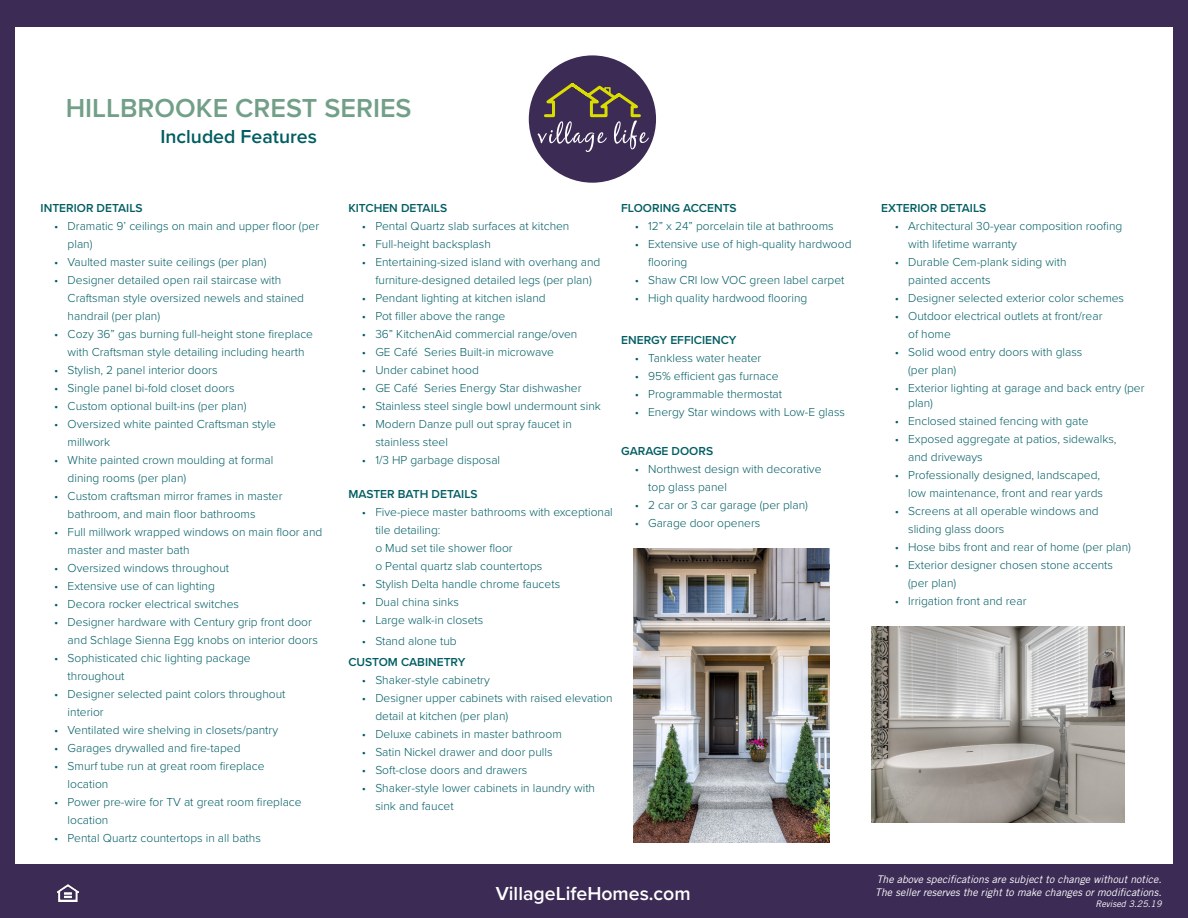
<style>
.page{position:relative;width:1188px;height:918px;background:#fff}
.page>*{position:absolute;margin:0;border:0;box-sizing:border-box;transform-origin:0 0}
.t1{font:600 27px "Proxima Nova";color:#729f88}
.t2{font:600 19.5px "Proxima Nova";color:#fff}
.t3{font:600 19.5px "Proxima Nova";color:#005d63}
.t4{font:300 12px/18px "Proxima Nova";color:#005d63}
.t5{font:600 12px "Proxima Nova";color:#005d63}
.t6{font:italic 10.5px/12.6px "Trade Gothic LT Std";color:#fff}
.t7{font:italic 9px "Trade Gothic LT Std";color:#fff}
</style>
<div class="page">
<div style="left:0;top:0;width:1188px;height:918px;border:15px solid #3b2b55"></div>
<div style="left:0;top:864px;width:1188px;height:54px;background:#3b2b55"></div>
<img style="left:58px;top:885px;width:20px;height:16px">
<div style="left:529px;top:55px;width:127px;height:128px;background:#3b2b55;border-radius:50%"></div>
<svg style="left:538px;top:80px;width:111px;height:72px"></svg>
<div style="left:1px;top:0;width:1187px;height:27px;background:#3b2b55"></div>
<img style="left:871px;top:627px;width:254px;height:196px">
<img style="left:633px;top:549px;width:196px;height:294px">
<p class="t1" style="left:66px;top:88px;width:347px">HILLBROOKE CREST SERIES</p>
<p class="t3" style="left:160px;top:122px;width:158px">Included Features</p>
<p class="t5" style="left:41px;top:199px;width:104px">INTERIOR DETAILS</p>
<p class="t4" style="left:68px;top:216px;width:253px;text-indent:-14px">• Dramatic 9’ ceilings on main and upper floor (per plan)</p>
<p class="t4" style="left:54px;top:252px;width:214px">• Vaulted master suite ceilings (per plan)</p>
<p class="t4" style="left:68px;top:270px;width:238px;text-indent:-14px">• Designer detailed open rail staircase with<br>Craftsman style oversized newels and stained handrail (per plan)</p>
<p class="t4" style="left:54px;top:324px;width:260px;text-align:center">• Cozy 36” gas burning full-height stone fireplace with Craftsman style detailing including hearth</p>
<p class="t4" style="left:54px;top:360px;width:165px">• Stylish, 2 panel interior doors</p>
<p class="t4" style="left:54px;top:378px;width:182px">• Single panel bi-fold closet doors</p>
<p class="t4" style="left:54px;top:396px;width:194px">• Custom optional built-ins (per plan)</p>
<p class="t4" style="left:68px;top:414px;width:210px;text-indent:-14px">• Oversized white painted Craftsman style millwork</p>
<p class="t4" style="left:68px;top:450px;width:207px;text-indent:-14px">• White painted crown moulding at formal dining rooms (per plan)</p>
<p class="t4" style="left:68px;top:486px;width:216px;text-indent:-14px">• Custom craftsman mirror frames in master bathroom, and main floor bathrooms</p>
<p class="t4" style="left:68px;top:522px;width:256px;text-indent:-14px">• Full millwork wrapped windows on main floor and master and master bath</p>
<p class="t4" style="left:54px;top:558px;width:177px">• Oversized windows throughout</p>
<p class="t4" style="left:54px;top:576px;width:162px">• Extensive use of can lighting</p>
<p class="t4" style="left:54px;top:594px;width:187px">• Decora rocker electrical switches</p>
<p class="t4" style="left:68px;top:612px;width:252px;text-indent:-14px">• Designer hardware with Century grip front door and Schlage Sienna Egg knobs on interior doors</p>
<p class="t4" style="left:68px;top:648px;width:185px;text-indent:-14px">• Sophisticated chic lighting package throughout</p>
<p class="t4" style="left:68px;top:684px;width:219px;text-indent:-14px">• Designer selected paint colors throughout interior</p>
<p class="t4" style="left:54px;top:720px;width:226px">• Ventilated wire shelving in closets/pantry</p>
<p class="t4" style="left:54px;top:738px;width:188px">• Garages drywalled and fire-taped</p>
<p class="t4" style="left:68px;top:756px;width:199px;text-indent:-14px">• Smurf tube run at great room fireplace location</p>
<p class="t4" style="left:68px;top:792px;width:236px;text-indent:-14px">• Power pre-wire for TV at great room fireplace location</p>
<p class="t4" style="left:54px;top:828px;width:208px">• Pental Quartz countertops in all baths</p>
<p class="t5" style="left:348px;top:199px;width:100px">KITCHEN DETAILS</p>
<p class="t4" style="left:362px;top:216px;width:209px">• Pental Quartz slab surfaces at kitchen</p>
<p class="t4" style="left:362px;top:234px;width:131px">• Full-height backsplash</p>
<p class="t4" style="left:362px;top:252px;width:240px;text-align:center">• Entertaining-sized island with overhang and furniture-designed detailed legs (per plan)</p>
<p class="t4" style="left:362px;top:288px;width:185px">• Pendant lighting at kitchen island</p>
<p class="t4" style="left:362px;top:306px;width:145px">• Pot filler above the range</p>
<p class="t4" style="left:362px;top:324px;width:217px">• 36” KitchenAid commercial range/oven</p>
<p class="t4" style="left:362px;top:342px;width:194px">• GE Café Series Built-in microwave</p>
<p class="t4" style="left:362px;top:360px;width:119px">• Under cabinet hood</p>
<p class="t4" style="left:362px;top:378px;width:221px">• GE Café Series Energy Star dishwasher</p>
<p class="t4" style="left:362px;top:396px;width:241px">• Stainless steel single bowl undermount sink</p>
<p class="t4" style="left:375px;top:414px;width:198px;text-indent:-14px">• Modern Danze pull out spray faucet in stainless steel</p>
<p class="t4" style="left:362px;top:450px;width:140px">• 1/3 HP garbage disposal</p>
<p class="t5" style="left:348px;top:485px;width:131px">MASTER BATH DETAILS</p>
<p class="t4" style="left:375px;top:502px;width:239px;text-indent:-14px">• Five-piece master bathrooms with exceptional tile detailing:</p>
<p class="t4" style="left:375px;top:538px;width:139px">o Mud set tile shower floor</p>
<p class="t4" style="left:375px;top:556px;width:169px">o Pental quartz slab countertops</p>
<p class="t4" style="left:362px;top:574px;width:200px">• Stylish Delta handle chrome faucets</p>
<p class="t4" style="left:362px;top:592px;width:99px">• Dual china sinks</p>
<p class="t4" style="left:362px;top:610px;width:123px">• Large walk-in closets</p>
<p class="t4" style="left:362px;top:631px;width:96px">• Stand alone tub</p>
<p class="t5" style="left:348px;top:653px;width:119px">CUSTOM CABINETRY</p>
<p class="t4" style="left:362px;top:670px;width:130px">• Shaker-style cabinetry</p>
<p class="t4" style="left:375px;top:688px;width:239px;text-indent:-14px">• Designer upper cabinets with raised elevation detail at kitchen (per plan)</p>
<p class="t4" style="left:362px;top:724px;width:201px">• Deluxe cabinets in master bathroom</p>
<p class="t4" style="left:362px;top:742px;width:192px">• Satin Nickel drawer and door pulls</p>
<p class="t4" style="left:362px;top:760px;width:167px">• Soft-close doors and drawers</p>
<p class="t4" style="left:375px;top:778px;width:221px;text-indent:-14px">• Shaker-style lower cabinets in laundry with sink and faucet</p>
<p class="t5" style="left:621px;top:199px;width:117px">FLOORING ACCENTS</p>
<p class="t4" style="left:635px;top:216px;width:200px">• 12” x 24” porcelain tile at bathrooms</p>
<p class="t4" style="left:648px;top:234px;width:205px;text-indent:-14px">• Extensive use of high-quality hardwood flooring</p>
<p class="t4" style="left:635px;top:270px;width:211px">• Shaw CRI low VOC green label carpet</p>
<p class="t4" style="left:635px;top:288px;width:174px">• High quality hardwood flooring</p>
<p class="t5" style="left:621px;top:331px;width:117px">ENERGY EFFICIENCY</p>
<p class="t4" style="left:635px;top:348px;width:128px">• Tankless water heater</p>
<p class="t4" style="left:635px;top:366px;width:145px">• 95% efficient gas furnace</p>
<p class="t4" style="left:635px;top:384px;width:149px">• Programmable thermostat</p>
<p class="t4" style="left:635px;top:402px;width:212px">• Energy Star windows with Low-E glass</p>
<p class="t5" style="left:621px;top:442px;width:93px">GARAGE DOORS</p>
<p class="t4" style="left:648px;top:459px;width:175px;text-indent:-14px">• Northwest design with decorative top glass panel</p>
<p class="t4" style="left:635px;top:495px;width:175px">• 2 car or 3 car garage (per plan)</p>
<p class="t4" style="left:635px;top:513px;width:127px">• Garage door openers</p>
<p class="t2" style="left:496px;top:879px;width:196px">VillageLifeHomes.com</p>
<p class="t5" style="left:881px;top:199px;width:107px">EXTERIOR DETAILS</p>
<p class="t4" style="left:908px;top:216px;width:216px;text-indent:-14px">• Architectural 30-year composition roofing with lifetime warranty</p>
<p class="t4" style="left:908px;top:252px;width:160px;text-indent:-14px">• Durable Cem-plank siding with painted accents</p>
<p class="t4" style="left:895px;top:288px;width:231px">• Designer selected exterior color schemes</p>
<p class="t4" style="left:908px;top:306px;width:196px;text-indent:-14px">• Outdoor electrical outlets at front/rear of home</p>
<p class="t4" style="left:908px;top:342px;width:176px;text-indent:-14px">• Solid wood entry doors with glass (per plan)</p>
<p class="t4" style="left:908px;top:379px;width:238px;line-height:15px;text-indent:-14px">• Exterior lighting at garage and back entry (per plan)</p>
<p class="t4" style="left:895px;top:411px;width:195px">• Enclosed stained fencing with gate</p>
<p class="t4" style="left:908px;top:429px;width:210px;text-indent:-14px">• Exposed aggregate at patios, sidewalks, and driveways</p>
<p class="t4" style="left:895px;top:465px;width:210px;text-align:right">• Professionally designed, landscaped, low maintenance, front and rear yards</p>
<p class="t4" style="left:908px;top:501px;width:192px;text-indent:-14px">• Screens at all operable windows and sliding glass doors</p>
<p class="t4" style="left:895px;top:537px;width:238px">• Hose bibs front and rear of home (per plan)</p>
<p class="t4" style="left:908px;top:555px;width:206px;text-indent:-14px">• Exterior designer chosen stone accents (per plan)</p>
<p class="t4" style="left:895px;top:591px;width:133px">• Irrigation front and rear</p>
<p class="t6" style="left:875px;top:874px;width:288px">The above specifications are subject to change without notice.<br>The seller reserves the right to make changes or modifications.</p>
<p class="t7" style="left:1095px;top:898px;width:68px">Revised 3.25.19</p>
</div>
